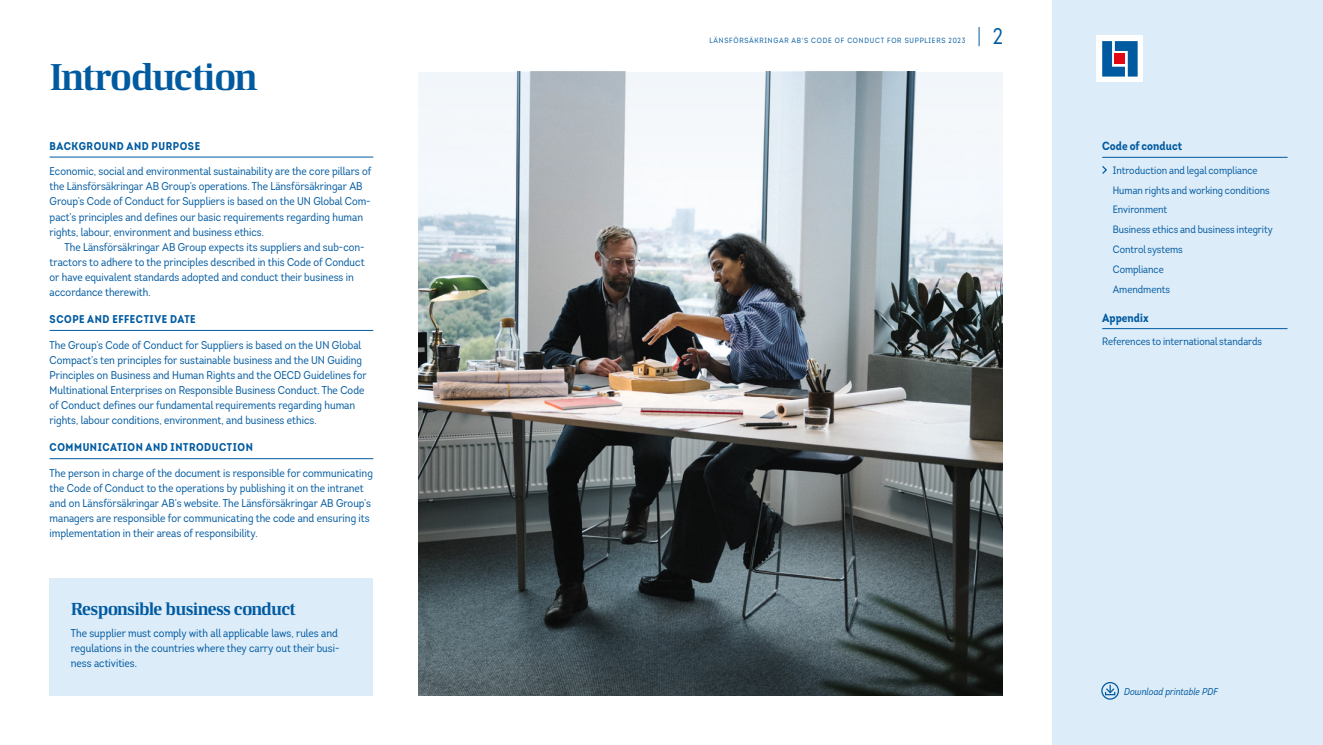
<style>
.page{position:relative;width:1323px;height:745px;background:#fff}
.page>*{position:absolute;margin:0;border:0;box-sizing:border-box;transform-origin:0 0}
._21__Rubrik_1{font:37.5px "LF Rubrik 2";letter-spacing:-.04em;color:#005aa0}
.t1{font:22.5px "Intro Cond";color:#005aa0}
._21__Rubrik_3{font:17.5px "LF Rubrik 2";letter-spacing:-.03em;color:#005aa0}
.t2{font:700 11.88px "Intro Cond";letter-spacing:.005em;color:#005aa0}
._21__Brödtext{font:11.25px/15px "Intro Cond";color:#005aa0}
._21__Brödtext_Indrag{font:11.25px/15px "Intro Cond";color:#005aa0}
._22__Rubrik_5{font:700 11.25px "Intro Cond";letter-spacing:.05em;color:#005aa0}
.t3{font:10.62px/19.9px "Intro Cond";color:#005aa0}
.t4{font:italic 10px "Intro Cond";color:#005aa0}
.t5{font:7.5px "Intro Cond";letter-spacing:.1em;color:#005aa0}
</style>
<div class="page">
<hr style="left:50px;top:157px;width:323px;height:1px;background:#005aa0">
<hr style="left:50px;top:330px;width:323px;height:1px;background:#005aa0">
<hr style="left:50px;top:458px;width:323px;height:1px;background:#005aa0">
<div style="left:50px;top:577px;width:323px;height:117px;background:#ddecf9"></div>
<img style="left:418px;top:357px;width:585px;height:337px">
<img style="left:418px;top:72px;width:585px;height:285px">
<div style="left:1052px;top:0;width:271px;height:744px;background:#ddecf9"></div>
<svg style="left:979px;top:27px;width:1px;height:19px"></svg>
<div style="left:1101px;top:681px;width:18px;height:18px;border:1px solid #005aa0;border-radius:50%"></div>
<svg style="left:1104px;top:684px;width:11px;height:6px"></svg>
<div style="left:1105px;top:690px;width:10px;height:4px;border:1px solid #005aa0"></div>
<div style="left:1096px;top:35px;width:47px;height:47px;background:#fff"></div>
<svg style="left:1102px;top:41px;width:35px;height:35px"></svg>
<div style="left:1115px;top:54px;width:10px;height:10px;background:#e30613"></div>
<hr style="left:1102px;top:157px;width:185px;height:1px;background:#005aa0">
<hr style="left:1102px;top:328px;width:185px;height:1px;background:#005aa0">
<svg style="left:1102px;top:166px;width:5px;height:8px"></svg>
<p class="_21__Rubrik_1" style="left:50px;top:54px;width:210px">Introduction</p>
<p class="_22__Rubrik_5" style="left:50px;top:138px;width:152px">BACKGROUND AND PURPOSE</p>
<p class="_21__Brödtext" style="left:50px;top:164px;width:323px">Economic, social and environmental sustainability are the core pillars of the Länsförsäkringar AB Group’s operations. The Länsförsäkringar AB Group’s Code of Conduct for Suppliers is based on the UN Global Com&shy;pact’s principles and defines our basic requirements regarding human rights, labour, environment and business ethics.</p>
<p class="_21__Brödtext_Indrag" style="left:50px;top:239px;width:317px;text-indent:15px">The Länsförsäkringar AB Group expects its suppliers and sub-con&shy;tractors to adhere to the principles described in this Code of Conduct or have equivalent standards adopted and conduct their business in accordance therewith.</p>
<p class="_22__Rubrik_5" style="left:50px;top:312px;width:148px">SCOPE AND EFFECTIVE DATE</p>
<p class="_21__Brödtext" style="left:50px;top:337px;width:319px">The Group’s Code of Conduct for Suppliers is based on the UN Global Compact’s ten principles for sustainable business and the UN Guiding Principles on Business and Human Rights and the OECD Guidelines for Multinational Enterprises on Responsible Business Conduct. The Code of Conduct defines our fundamental requirements regarding human rights, labour conditions, environment, and business ethics.</p>
<p class="_22__Rubrik_5" style="left:50px;top:440px;width:205px">COMMUNICATION AND INTRODUCTION</p>
<p class="_21__Brödtext" style="left:50px;top:465px;width:325px">The person in charge of the document is responsible for communicating the Code of Conduct to the operations by publishing it on the intranet and on Länsförsäkringar AB’s website. The Länsförsäkringar AB Group’s managers are responsible for communicating the code and ensuring its implementation in their areas of responsibility.</p>
<p class="_21__Rubrik_3" style="left:71px;top:597px;width:227px">Responsible business conduct</p>
<p class="_21__Brödtext" style="left:71px;top:625px;width:270px">The supplier must comply with all applicable laws, rules and regulations in the countries where they carry out their busi&shy;ness activities.</p>
<p class="t5" style="left:709px;top:35px;width:257px">LÄNSFÖRSÄKRINGAR AB'S CODE OF CONDUCT FOR SUPPLIERS 2023</p>
<h2 class="t1" style="left:993px;top:22px;width:12px">2</h2>
<p class="t2" style="left:1102px;top:138px;width:82px">Code of conduct</p>
<p class="t3" style="left:1113px;top:160px;width:161px">Introduction and legal compliance<br>Human rights and working conditions<br>Environment<br>Business ethics and business integrity<br>Control systems<br>Compliance<br>Amendments</p>
<p class="t2" style="left:1102px;top:309px;width:48px">Appendix</p>
<p class="t3" style="left:1102px;top:331px;width:161px">References to international standards</p>
<p class="t4" style="left:1124px;top:685px;width:95px">Download printable PDF</p>
</div>
